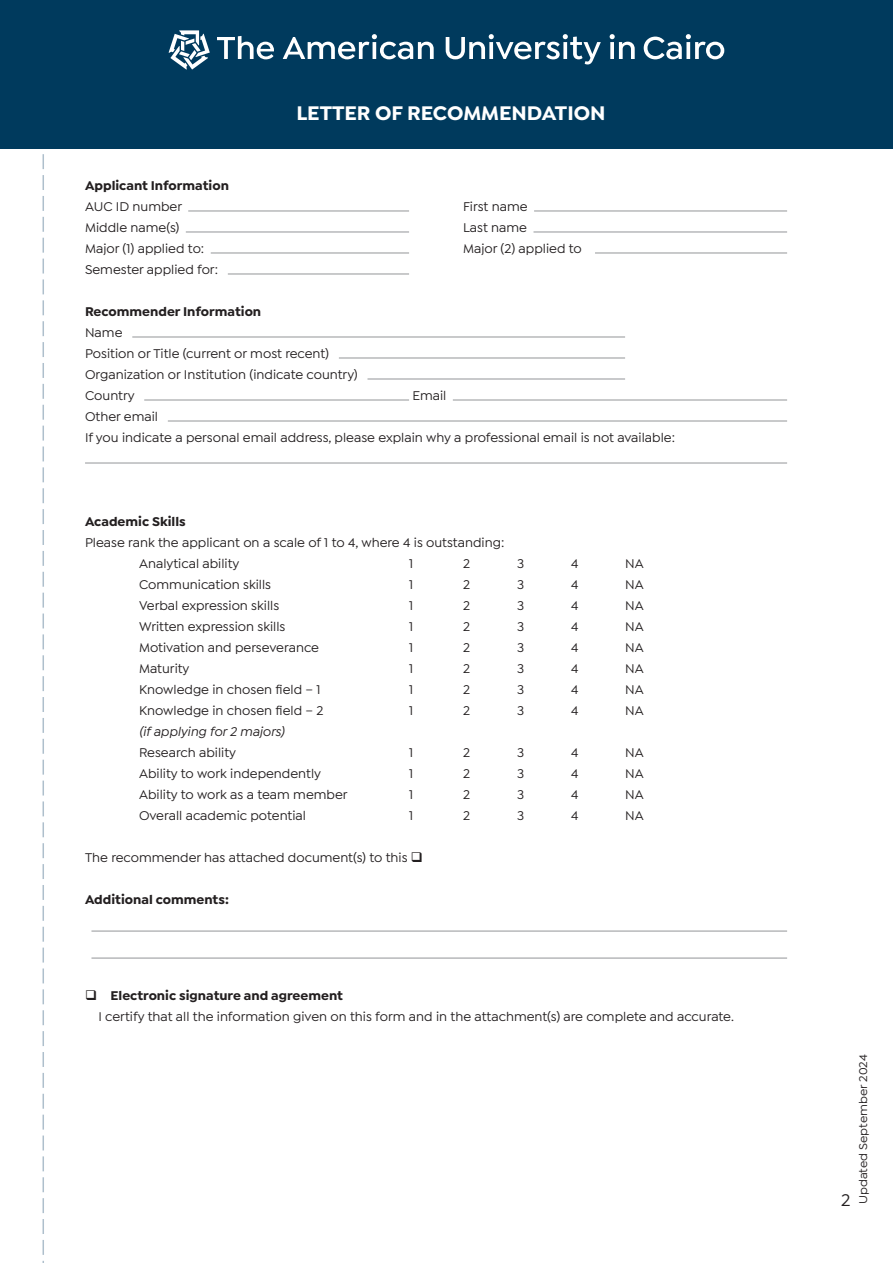
<style>
.page{position:relative;width:893px;height:1263px;background:#fff}
.page>*{position:absolute;margin:0;border:0;box-sizing:border-box;transform-origin:0 0}
.Body_Style{font:700 21px "Isidora Sans";color:#fff}
.t1{font:500 18px "Isidora Sans";color:#231f20}
.t2{font:500 13.5px "Isidora Sans";color:#231f20}
.t3{font:700 13.5px "Isidora Sans";color:#231f20}
.t4{font:italic 500 13.5px "Isidora Sans";color:#231f20}
.t5{font:500 12px "Isidora Sans";color:#231f20;scale:1.05 1}
</style>
<div class="page">
<svg style="left:43px;top:154px;width:1px;height:1109px"></svg>
<hr style="left:188px;top:211px;width:221px;height:1px;background:#939598">
<hr style="left:534px;top:211px;width:253px;height:1px;background:#939598">
<hr style="left:186px;top:232px;width:223px;height:1px;background:#939598">
<hr style="left:533px;top:232px;width:254px;height:1px;background:#939598">
<hr style="left:211px;top:253px;width:198px;height:1px;background:#939598">
<hr style="left:595px;top:253px;width:192px;height:1px;background:#939598">
<hr style="left:228px;top:274px;width:181px;height:1px;background:#939598">
<hr style="left:132px;top:337px;width:493px;height:1px;background:#939598">
<hr style="left:339px;top:358px;width:286px;height:1px;background:#939598">
<hr style="left:367px;top:379px;width:258px;height:1px;background:#939598">
<hr style="left:144px;top:400px;width:265px;height:1px;background:#939598">
<hr style="left:453px;top:400px;width:334px;height:1px;background:#939598">
<hr style="left:168px;top:421px;width:619px;height:1px;background:#939598">
<hr style="left:85px;top:463px;width:702px;height:1px;background:#939598">
<hr style="left:91px;top:931px;width:696px;height:1px;background:#939598">
<hr style="left:91px;top:958px;width:696px;height:1px;background:#939598">
<div style="left:0;top:0;width:893px;height:149px;background:#003a5d"></div>
<svg style="left:217px;top:36px;width:57px;height:23px"></svg>
<svg style="left:283px;top:34px;width:151px;height:25px"></svg>
<svg style="left:446px;top:34px;width:155px;height:30px"></svg>
<svg style="left:610px;top:34px;width:25px;height:25px"></svg>
<svg style="left:644px;top:34px;width:80px;height:25px"></svg>
<svg style="left:169px;top:30px;width:41px;height:40px"></svg>
<p class="Body_Style" style="left:296px;top:100px;width:311px">LETTER OF RECOMMENDATION</p>
<p class="t3" style="left:85px;top:177px;width:145px">Applicant Information</p>
<p class="t2" style="left:85px;top:199px;width:99px">AUC ID number</p>
<p class="t2" style="left:463px;top:199px;width:66px">First name</p>
<p class="t2" style="left:85px;top:220px;width:96px">Middle name(s)</p>
<p class="t2" style="left:463px;top:220px;width:65px">Last name</p>
<p class="t2" style="left:85px;top:241px;width:121px">Major (1) applied to:</p>
<p class="t2" style="left:463px;top:241px;width:120px">Major (2) applied to</p>
<p class="t2" style="left:85px;top:262px;width:135px">Semester applied for:</p>
<p class="t3" style="left:85px;top:303px;width:178px">Recommender Information</p>
<p class="t2" style="left:85px;top:325px;width:39px">Name</p>
<p class="t2" style="left:85px;top:346px;width:246px">Position or Title (current or most recent)</p>
<p class="t2" style="left:85px;top:367px;width:274px">Organization or Institution (indicate country)</p>
<p class="t2" style="left:85px;top:388px;width:51px">Country</p>
<p class="t2" style="left:412px;top:388px;width:35px">Email</p>
<p class="t2" style="left:85px;top:409px;width:75px">Other email</p>
<p class="t2" style="left:85px;top:430px;width:591px">If you indicate a personal email address, please explain why a professional email is not available:</p>
<p class="t3" style="left:85px;top:513px;width:102px">Academic Skills</p>
<p class="t2" style="left:85px;top:535px;width:421px">Please rank the applicant on a scale of 1 to 4, where 4 is outstanding:</p>
<p class="t2" style="left:139px;top:556px;width:102px">Analytical ability</p>
<p class="t2" style="left:409px;top:556px;width:6px">1</p>
<p class="t2" style="left:463px;top:556px;width:9px">2</p>
<p class="t2" style="left:517px;top:556px;width:9px">3</p>
<p class="t2" style="left:571px;top:556px;width:9px">4</p>
<p class="t2" style="left:625px;top:556px;width:20px">NA</p>
<p class="t2" style="left:139px;top:577px;width:133px">Communication skills</p>
<p class="t2" style="left:409px;top:577px;width:6px">1</p>
<p class="t2" style="left:463px;top:577px;width:9px">2</p>
<p class="t2" style="left:517px;top:577px;width:9px">3</p>
<p class="t2" style="left:571px;top:577px;width:9px">4</p>
<p class="t2" style="left:625px;top:577px;width:20px">NA</p>
<p class="t2" style="left:139px;top:598px;width:142px">Verbal expression skills</p>
<p class="t2" style="left:409px;top:598px;width:6px">1</p>
<p class="t2" style="left:463px;top:598px;width:9px">2</p>
<p class="t2" style="left:517px;top:598px;width:9px">3</p>
<p class="t2" style="left:571px;top:598px;width:9px">4</p>
<p class="t2" style="left:625px;top:598px;width:20px">NA</p>
<p class="t2" style="left:139px;top:619px;width:148px">Written expression skills</p>
<p class="t2" style="left:409px;top:619px;width:6px">1</p>
<p class="t2" style="left:463px;top:619px;width:9px">2</p>
<p class="t2" style="left:517px;top:619px;width:9px">3</p>
<p class="t2" style="left:571px;top:619px;width:9px">4</p>
<p class="t2" style="left:625px;top:619px;width:20px">NA</p>
<p class="t2" style="left:139px;top:640px;width:181px">Motivation and perseverance</p>
<p class="t2" style="left:409px;top:640px;width:6px">1</p>
<p class="t2" style="left:463px;top:640px;width:9px">2</p>
<p class="t2" style="left:517px;top:640px;width:9px">3</p>
<p class="t2" style="left:571px;top:640px;width:9px">4</p>
<p class="t2" style="left:625px;top:640px;width:20px">NA</p>
<p class="t2" style="left:139px;top:661px;width:52px">Maturity</p>
<p class="t2" style="left:409px;top:661px;width:6px">1</p>
<p class="t2" style="left:463px;top:661px;width:9px">2</p>
<p class="t2" style="left:517px;top:661px;width:9px">3</p>
<p class="t2" style="left:571px;top:661px;width:9px">4</p>
<p class="t2" style="left:625px;top:661px;width:20px">NA</p>
<p class="t2" style="left:139px;top:682px;width:183px">Knowledge in chosen field – 1</p>
<p class="t2" style="left:409px;top:682px;width:6px">1</p>
<p class="t2" style="left:463px;top:682px;width:9px">2</p>
<p class="t2" style="left:517px;top:682px;width:9px">3</p>
<p class="t2" style="left:571px;top:682px;width:9px">4</p>
<p class="t2" style="left:625px;top:682px;width:20px">NA</p>
<p class="t2" style="left:139px;top:703px;width:186px">Knowledge in chosen field – 2</p>
<p class="t2" style="left:409px;top:703px;width:6px">1</p>
<p class="t2" style="left:463px;top:703px;width:9px">2</p>
<p class="t2" style="left:517px;top:703px;width:9px">3</p>
<p class="t2" style="left:571px;top:703px;width:9px">4</p>
<p class="t2" style="left:625px;top:703px;width:20px">NA</p>
<p class="t4" style="left:139px;top:724px;width:147px">(if applying for 2 majors)</p>
<p class="t2" style="left:139px;top:745px;width:99px">Research ability</p>
<p class="t2" style="left:409px;top:745px;width:6px">1</p>
<p class="t2" style="left:463px;top:745px;width:9px">2</p>
<p class="t2" style="left:517px;top:745px;width:9px">3</p>
<p class="t2" style="left:571px;top:745px;width:9px">4</p>
<p class="t2" style="left:625px;top:745px;width:20px">NA</p>
<p class="t2" style="left:139px;top:766px;width:183px">Ability to work independently</p>
<p class="t2" style="left:409px;top:766px;width:6px">1</p>
<p class="t2" style="left:463px;top:766px;width:9px">2</p>
<p class="t2" style="left:517px;top:766px;width:9px">3</p>
<p class="t2" style="left:571px;top:766px;width:9px">4</p>
<p class="t2" style="left:625px;top:766px;width:20px">NA</p>
<p class="t2" style="left:139px;top:787px;width:210px">Ability to work as a team member</p>
<p class="t2" style="left:409px;top:787px;width:6px">1</p>
<p class="t2" style="left:463px;top:787px;width:9px">2</p>
<p class="t2" style="left:517px;top:787px;width:9px">3</p>
<p class="t2" style="left:571px;top:787px;width:9px">4</p>
<p class="t2" style="left:625px;top:787px;width:20px">NA</p>
<p class="t2" style="left:139px;top:808px;width:168px">Overall academic potential</p>
<p class="t2" style="left:409px;top:808px;width:6px">1</p>
<p class="t2" style="left:463px;top:808px;width:9px">2</p>
<p class="t2" style="left:517px;top:808px;width:9px">3</p>
<p class="t2" style="left:571px;top:808px;width:9px">4</p>
<p class="t2" style="left:625px;top:808px;width:20px">NA</p>
<p class="t2" style="left:85px;top:850px;width:339px">The recommender has attached document(s) to this ❑</p>
<p class="t3" style="left:85px;top:891px;width:145px">Additional comments:</p>
<p class="t3" style="left:85px;top:987px;width:259px">❑ Electronic signature and agreement</p>
<p class="t2" style="left:98px;top:1009px;width:637px">I certify that all the information given on this form and in the attachment(s) are complete and accurate.</p>
<h2 class="t1" style="left:841px;top:1189px;width:11px">2</h2>
<p class="t5" style="left:856px;top:1204px;width:144px;rotate:-90deg">Updated September 2024</p>
</div>
